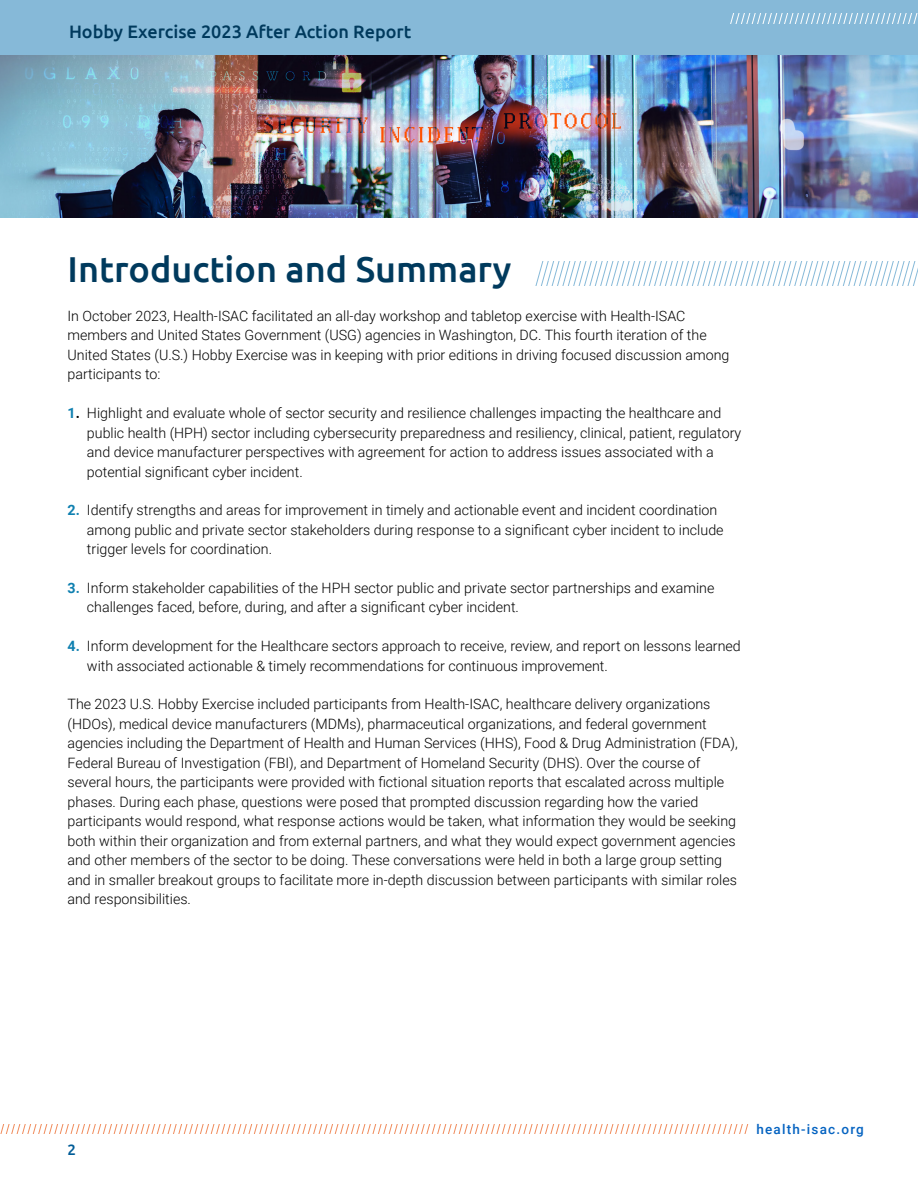
<style>
.page{position:relative;width:918px;height:1188px;background:#fff}
.page>*{position:absolute;margin:0;border:0;box-sizing:border-box;transform-origin:0 0}
.t1{font:500 36px "Ubuntu";color:#003a5d}
.t2{font:500 18px "Ubuntu";color:#003a5d}
.t3{font:500 15px "Ubuntu";color:#005c97}
.t4{font:300 14.25px/19.5px "Roboto";color:#000}
.t5{font:500 13.5px "Roboto";letter-spacing:.09em;color:#0563c1}
.s1{font-weight:700;color:#0f80b0}
.s2{font-weight:700}
</style>
<div class="page">
<div style="left:0;top:0;width:918px;height:56px;background:#86b9d8"></div>
<svg style="left:730px;top:14px;width:187px;height:9px"></svg>
<svg style="left:0;top:1125px;width:748px;height:9px"></svg>
<img style="left:0;top:56px;width:918px;height:162px">
<svg style="left:535px;top:261px;width:383px;height:24px"></svg>
<p class="t2" style="left:69px;top:20px;width:344px">Hobby Exercise 2023 After Action Report</p>
<h1 class="t1" style="left:68px;top:247px;width:445px">Introduction and Summary</h1>
<p class="t4" style="left:68px;top:306px;width:663px">In October 2023, Health-ISAC facilitated an all-day workshop and tabletop exercise with Health-ISAC members and United States Government (USG) agencies in Washington, DC. This fourth iteration of the United States (U.S.) Hobby Exercise was in keeping with prior editions in driving focused discussion among participants to:</p>
<p class="t4" style="left:87px;top:403px;width:656px;text-indent:-19px"><span class="s1">1</span><span class="s2">.</span> Highlight and evaluate whole of sector security and resilience challenges impacting the healthcare and public health (HPH) sector including cybersecurity preparedness and resiliency, clinical, patient, regulatory and device manufacturer perspectives with agreement for action to address issues associated with a potential significant cyber incident.</p>
<p class="t4" style="left:87px;top:500px;width:638px;text-indent:-19px"><span class="s1">2.</span> Identify strengths and areas for improvement in timely and actionable event and incident coordination among public and private sector stakeholders during response to a significant cyber incident to include trigger levels for coordination.</p>
<p class="t4" style="left:87px;top:578px;width:629px;text-indent:-19px"><span class="s1">3.</span> Inform stakeholder capabilities of the HPH sector public and private sector partnerships and examine challenges faced, before, during, and after a significant cyber incident.</p>
<p class="t4" style="left:87px;top:636px;width:655px;text-indent:-19px"><span class="s1">4.</span> Inform development for the Healthcare sectors approach to receive, review, and report on lessons learned with associated actionable &amp; timely recommendations for continuous improvement.</p>
<p class="t4" style="left:68px;top:694px;width:672px">The 2023 U.S. Hobby Exercise included participants from Health-ISAC, healthcare delivery organizations (HDOs), medical device manufacturers (MDMs), pharmaceutical organizations, and federal government agencies including the Department of Health and Human Services (HHS), Food &amp; Drug Administration (FDA), Federal Bureau of Investigation (FBI), and Department of Homeland Security (DHS). Over the course of several hours, the participants were provided with fictional situation reports that escalated across multiple phases. During each phase, questions were posed that prompted discussion regarding how the varied participants would respond, what response actions would be taken, what information they would be seeking both within their organization and from external partners, and what they would expect government agencies and other members of the sector to be doing. These conversations were held in both a large group setting and in smaller breakout groups to facilitate more in-depth discussion between participants with similar roles and responsibilities.</p>
<p class="t3" style="left:68px;top:1140px;width:10px">2</p>
<p class="t5" style="left:756px;top:1120px;width:109px">health-isac.org</p>
</div>
